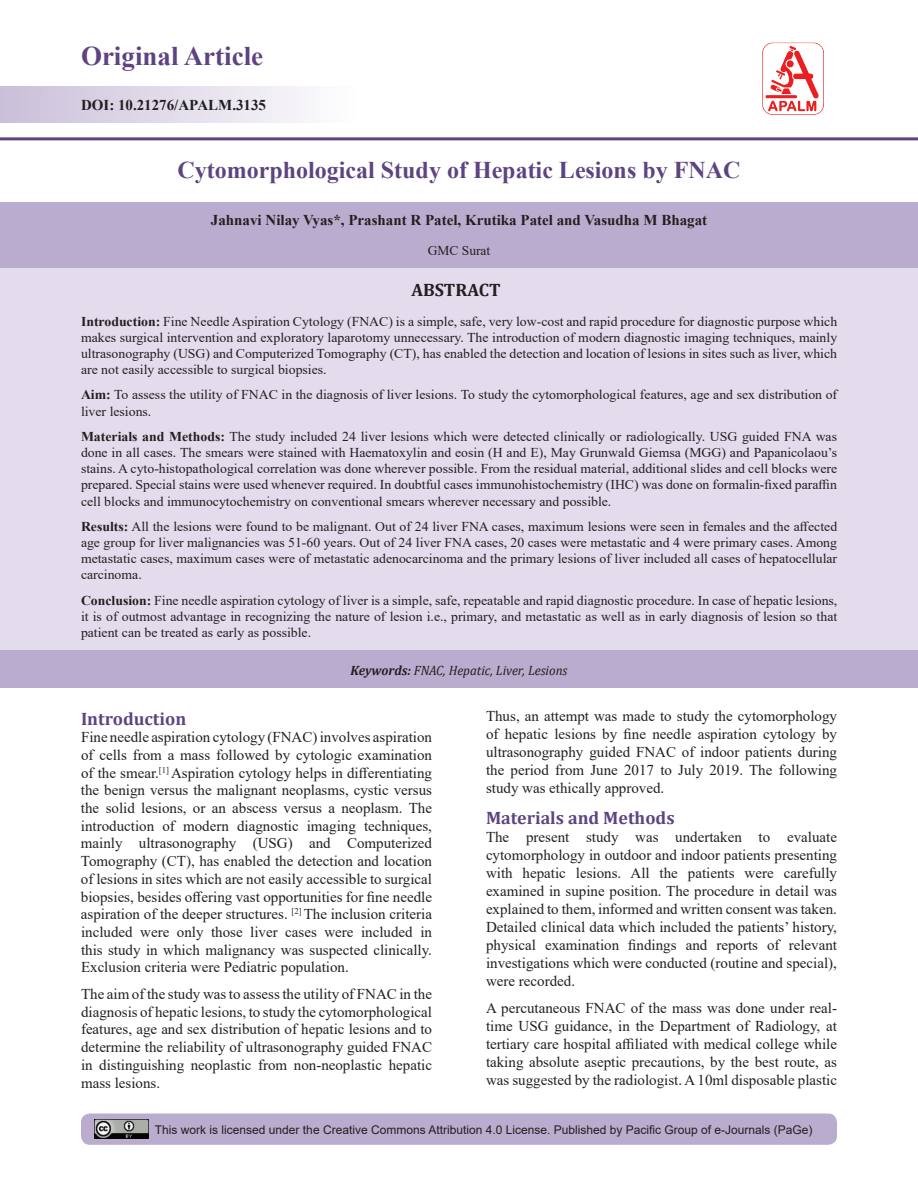
<style>
.page{position:relative;width:918px;height:1188px;background:#fff}
.page>*{position:absolute;margin:0;border:0;box-sizing:border-box;transform-origin:0 0}
.t1{font:700 27px "Times New Roman";color:#5d4481}
.t2{font:700 24px "Times New Roman";color:#5d4481}
.t3{font:700 18px "Cambria";color:#5d4481}
.t4{font:700 18px "Cambria";color:#231f20}
.t5{font:15px/17.7px "Times New Roman";color:#231f20;text-align:justify}
.t6{font:700 15px "Times New Roman";color:#231f20}
.t7{font:13.5px/16.2px "Times New Roman";color:#231f20;text-align:justify}
.t8{font:italic 13.5px "Cambria";color:#231f20;scale:.96 1}
.t9{font:12px "Arial";color:#231f20}
.s1{font-weight:700}
</style>
<div class="page">
<div style="left:81px;top:1113px;width:756px;height:32px;background:#baacce;border-radius:9px"></div>
<div style="left:0;top:86px;width:357px;height:37px;background:linear-gradient(to right,#cabfd9,#fefefe)"></div>
<hr style="left:0;top:137px;width:918px;height:3px;background:#5d4481">
<img style="left:94px;top:1120px;width:54px;height:19px">
<img style="left:762px;top:42px;width:62px;height:73px">
<div style="left:0;top:202px;width:918px;height:66px;background:#baacce"></div>
<div style="left:0;top:268px;width:918px;height:383px;background:#e3dced"></div>
<div style="left:0;top:651px;width:918px;height:37px;background:#baacce"></div>
<h1 class="t1" style="left:81px;top:37px;width:184px">Original Article</h1>
<p class="t6" style="left:81px;top:94px;width:187px">DOI: 10.21276/APALM.3135</p>
<h2 class="t2" style="left:178px;top:153px;width:564px">Cytomorphological Study of Hepatic Lesions by FNAC</h2>
<p class="t6" style="left:211px;top:209px;width:498px">Jahnavi Nilay Vyas*, Prashant R Patel, Krutika Patel and Vasudha M Bhagat</p>
<p class="t7" style="left:428px;top:242px;width:64px">GMC Surat</p>
<p class="t4" style="left:411px;top:277px;width:91px">ABSTRACT</p>
<p class="t7" style="left:81px;top:313px;width:758px"><span class="s1">Introduction:</span> Fine Needle Aspiration Cytology (FNAC) is a simple, safe, very low-cost and rapid procedure for diagnostic purpose which makes surgical intervention and exploratory laparotomy unnecessary. The introduction of modern diagnostic imaging techniques, mainly ultrasonography (USG) and Computerized Tomography (CT), has enabled the detection and location of lesions in sites such as liver, which are not easily accessible to surgical biopsies.</p>
<p class="t7" style="left:81px;top:386px;width:758px"><span class="s1">Aim:</span> To assess the utility of FNAC in the diagnosis of liver lesions. To study the cytomorphological features, age and sex distribution of liver lesions.</p>
<p class="t7" style="left:81px;top:428px;width:758px"><span class="s1">Materials and Methods:</span> The study included 24 liver lesions which were detected clinically or radiologically. USG guided FNA was done in all cases. The smears were stained with Haematoxylin and eosin (H and E), May Grunwald Giemsa (MGG) and Papanicolaou’s stains. A cyto-histopathological correlation was done wherever possible. From the residual material, additional slides and cell blocks were prepared. Special stains were used whenever required. In doubtful cases immunohistochemistry (IHC) was done on formalin-fixed paraffin cell blocks and immunocytochemistry on conventional smears wherever necessary and possible.</p>
<p class="t7" style="left:81px;top:518px;width:758px"><span class="s1">Results:</span> All the lesions were found to be malignant. Out of 24 liver FNA cases, maximum lesions were seen in females and the affected age group for liver malignancies was 51-60 years. Out of 24 liver FNA cases, 20 cases were metastatic and 4 were primary cases. Among metastatic cases, maximum cases were of metastatic adenocarcinoma and the primary lesions of liver included all cases of hepatocellular carcinoma.</p>
<p class="t7" style="left:81px;top:592px;width:758px"><span class="s1">Conclusion:</span> Fine needle aspiration cytology of liver is a simple, safe, repeatable and rapid diagnostic procedure. In case of hepatic lesions, it is of outmost advantage in recognizing the nature of lesion i.e., primary, and metastatic as well as in early diagnosis of lesion so that patient can be treated as early as possible.</p>
<p class="t8" style="left:351px;top:660px;width:228px"><span class="s1">Keywords:</span> FNAC, Hepatic, Liver, Lesions</p>
<p class="t3" style="left:81px;top:706px;width:107px">Introduction</p>
<p class="t5" style="left:81px;top:728px;width:353px">Fine needle aspiration cytology (FNAC) involves aspiration of cells from a mass followed by cytologic examination of the smear.<sup>[1]</sup> Aspiration cytology helps in differentiating the benign versus the malignant neoplasms, cystic versus the solid lesions, or an abscess versus a neoplasm. The introduction of modern diagnostic imaging techniques, mainly ultrasonography (USG) and Computerized Tomography (CT), has enabled the detection and location of lesions in sites which are not easily accessible to surgical biopsies, besides offering vast opportunities for fine needle aspiration of the deeper structures. <sup>[2]</sup> The inclusion criteria included were only those liver cases were included in this study in which malignancy was suspected clinically.<br>Exclusion criteria were Pediatric population.</p>
<p class="t5" style="left:81px;top:985px;width:353px">The aim of the study was to assess the utility of FNAC in the diagnosis of hepatic lesions, to study the cytomorphological features, age and sex distribution of hepatic lesions and to determine the reliability of ultrasonography guided FNAC in distinguishing neoplastic from non-neoplastic hepatic mass lesions.</p>
<p class="t5" style="left:486px;top:706px;width:353px">Thus, an attempt was made to study the cytomorphology of hepatic lesions by fine needle aspiration cytology by ultrasonography guided FNAC of indoor patients during the period from June 2017 to July 2019. The following study was ethically approved.</p>
<p class="t3" style="left:486px;top:805px;width:190px">Materials and Methods</p>
<p class="t5" style="left:486px;top:827px;width:353px">The present study was undertaken to evaluate cytomorphology in outdoor and indoor patients presenting with hepatic lesions. All the patients were carefully examined in supine position. The procedure in detail was explained to them, informed and written consent was taken.<br>Detailed clinical data which included the patients’ history, physical examination findings and reports of relevant investigations which were conducted (routine and special), were recorded.</p>
<p class="t5" style="left:486px;top:998px;width:353px">A percutaneous FNAC of the mass was done under real&shy;time USG guidance, in the Department of Radiology, at tertiary care hospital affiliated with medical college while taking absolute aseptic precautions, by the best route, as was suggested by the radiologist. A 10ml disposable plastic</p>
<p class="t9" style="left:155px;top:1121px;width:659px">This work is licensed under the Creative Commons Attribution 4.0 License. Published by Pacific Group of e-Journals (PaGe)</p>
</div>
